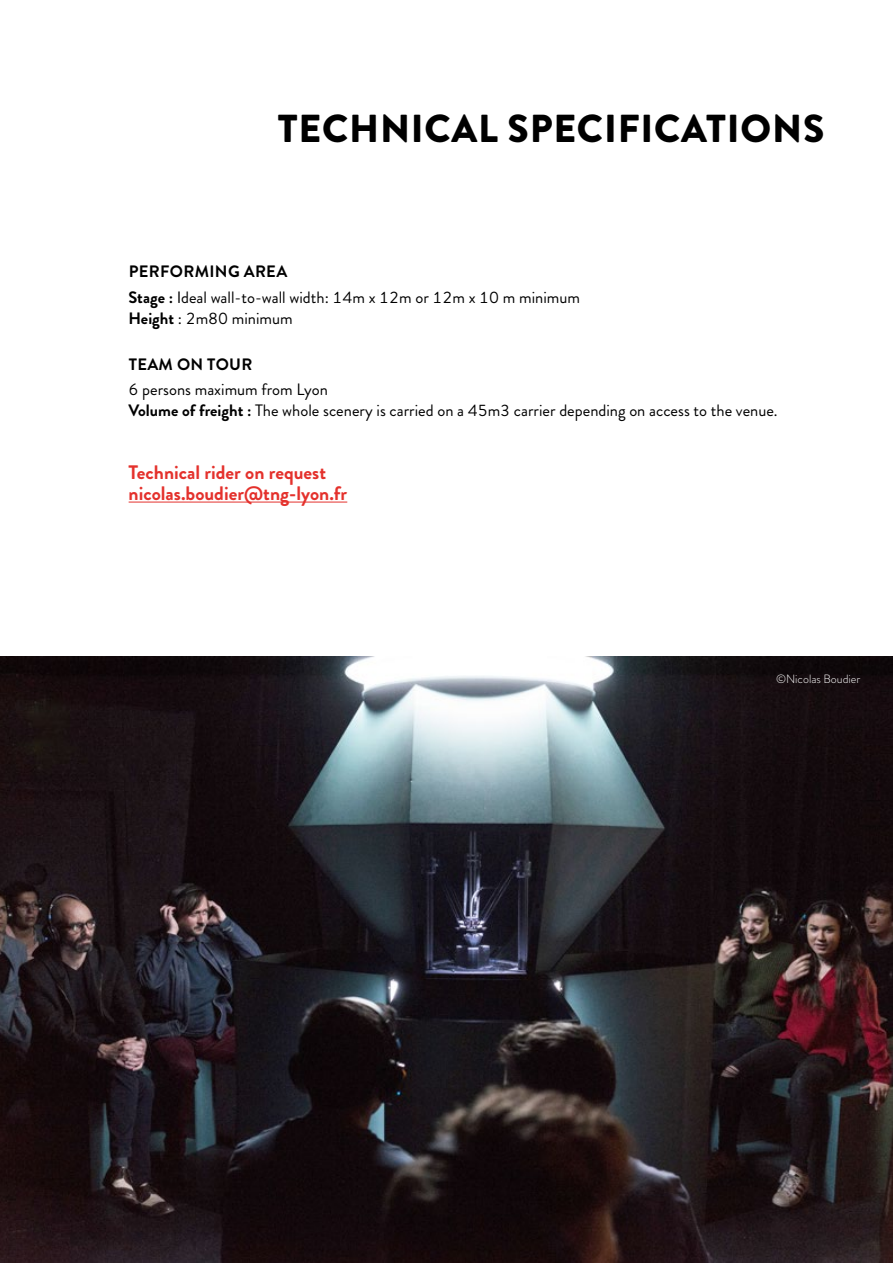
<style>
.page{position:relative;width:893px;height:1263px;background:#fff}
.page>*{position:absolute;margin:0;border:0;box-sizing:border-box;transform-origin:0 0}
.t1{font:900 39px "Brandon Grotesque";letter-spacing:.02em;color:#000}
.t2{font:700 19.5px/21px "Brandon Grotesque";color:#e4312c}
.t3{font:16.5px/25.2px "Brandon Grotesque";color:#000}
.t4{font:700 16.5px "Brandon Grotesque";letter-spacing:.02em;color:#000}
.t5{font:300 12px "Brandon Grotesque";color:#fff}
.s1{font-weight:700}
</style>
<div class="page">
<hr style="left:129px;top:502px;width:218px;height:1px;background:#e4312c">
<img style="left:0;top:657px;width:893px;height:606px">
<h1 class="t1" style="left:278px;top:101px;width:548px">TECHNICAL SPECIFICATIONS</h1>
<p class="t3" style="left:129px;top:259px;width:453px"><span class="s1">PERFORMING AREA<br>Stage :</span> Ideal wall-to-wall width: 14m x 12m or 12m x 10 m minimum</p>
<p class="t3" style="left:129px;top:306px;width:166px"><span class="s1">Height</span> : 2m80 minimum</p>
<p class="t4" style="left:129px;top:353px;width:125px">TEAM ON TOUR</p>
<p class="t3" style="left:129px;top:379px;width:650px;line-height:21px">6 persons maximum from Lyon<br><span class="s1">Volume of freight :</span> The whole scenery is carried on a 45m3 carrier depending on access to the venue.</p>
<p class="t2" style="left:129px;top:462px;width:220px">Technical rider on request nicolas.boudier@tng-lyon.fr</p>
<p class="t5" style="left:776px;top:670px;width:86px">©Nicolas Boudier</p>
</div>
